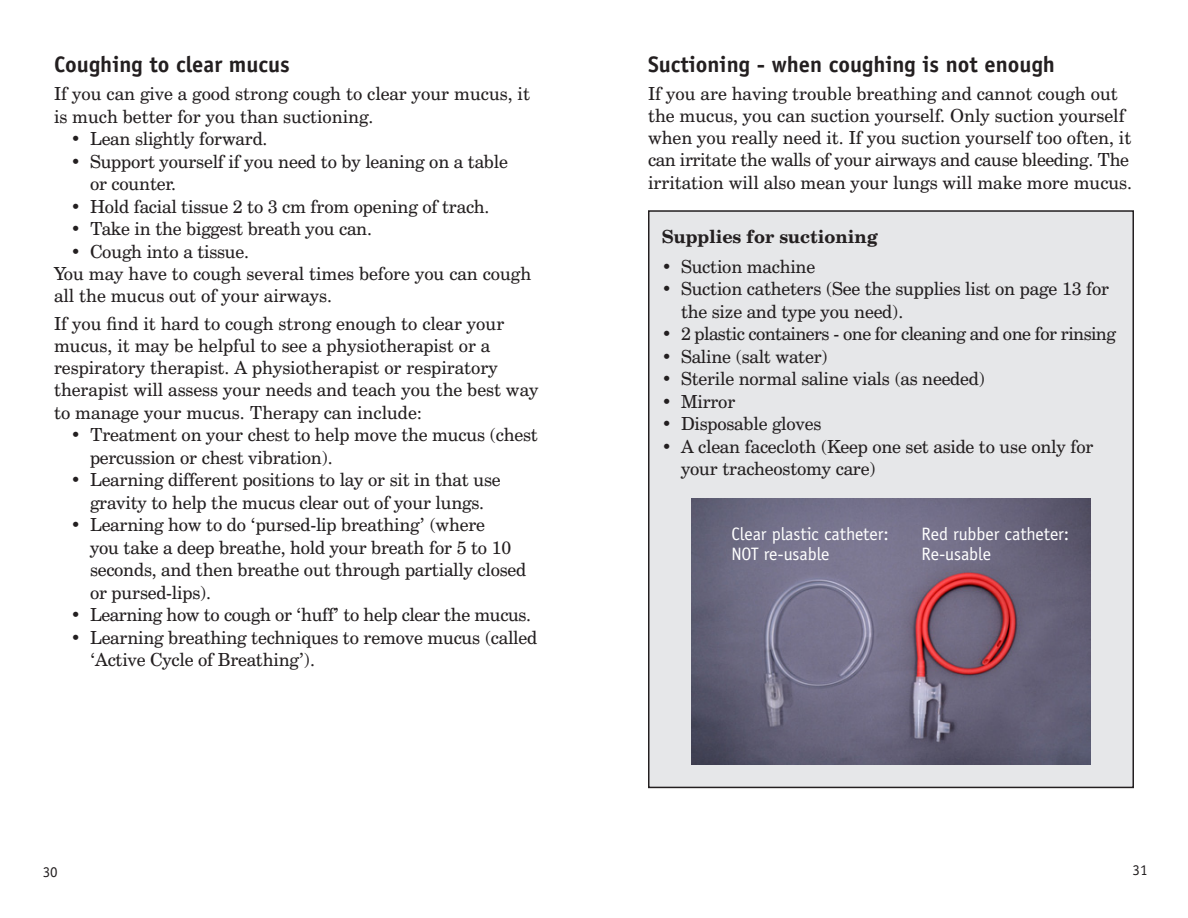
<style>
.page{position:relative;width:1188px;height:918px;background:#fff}
.page>*{position:absolute;margin:0;border:0;box-sizing:border-box;transform-origin:0 0}
.Subhead_1_no_rule{font:700 22.5px "Officina Sans";color:#231f20}
.Bullets{font:18px/22.5px "Century Schoolbook BT";letter-spacing:-.01em;color:#231f20}
.Body_text{font:18px/22px "Century Schoolbook BT";color:#231f20}
.Body_text_bold{font:18px/19.5px "Officina Sans";letter-spacing:-.005em;color:#fff}
.Bullets-2{font:18px "Century Schoolbook BT";letter-spacing:-.03em;color:#231f20}
.Body_text-2{font:700 18px "Century Schoolbook BT";color:#231f20}
.t1{font:15px "Officina Sans";color:#231f20}
</style>
<div class="page">
<div style="left:649px;top:211px;width:484px;height:576px;background:#e6e7e9"></div>
<div style="left:648px;top:210px;width:486px;height:578px;border:2px solid #231f20"></div>
<img style="left:692px;top:499px;width:398px;height:266px">
<p class="Subhead_1_no_rule" style="left:54px;top:50px;width:237px">Coughing to clear mucus</p>
<p class="Body_text" style="left:54px;top:82px;width:478px;line-height:22.5px">If you can give a good strong cough to clear your mucus, it is much better for you than suctioning.</p>
<p class="Bullets" style="left:70px;top:127px;width:198px">• Lean slightly forward.</p>
<p class="Bullets" style="left:90px;top:150px;width:419px;text-indent:-20px">• Support yourself if you need to by leaning on a table or counter.</p>
<p class="Bullets" style="left:70px;top:195px;width:421px">• Hold facial tissue 2 to 3 cm from opening of trach.</p>
<p class="Bullets" style="left:70px;top:217px;width:303px">• Take in the biggest breath you can.</p>
<p class="Bullets" style="left:70px;top:240px;width:180px">• Cough into a tissue.</p>
<p class="Body_text" style="left:54px;top:262px;width:479px">You may have to cough several times before you can cough all the mucus out of your airways.</p>
<p class="Body_text" style="left:54px;top:313px;width:486px">If you find it hard to cough strong enough to clear your mucus, it may be helpful to see a physiotherapist or a respiratory therapist. A physiotherapist or respiratory therapist will assess your needs and teach you the best way to manage your mucus. Therapy can include:</p>
<p class="Bullets" style="left:90px;top:423px;width:449px;text-indent:-20px">• Treatment on your chest to help move the mucus (chest percussion or chest vibration).</p>
<p class="Bullets" style="left:70px;top:468px;width:432px;text-align:center">• Learning different positions to lay or sit in that use gravity to help the mucus clear out of your lungs.</p>
<p class="Bullets" style="left:90px;top:513px;width:438px;text-indent:-20px">• Learning how to do ‘pursed-lip breathing’ (where<br>you take a deep breathe, hold your breath for 5 to 10 seconds, and then breathe out through partially closed or pursed-lips).</p>
<p class="Bullets" style="left:70px;top:603px;width:462px">• Learning how to cough or ‘huff’ to help clear the mucus.</p>
<p class="Bullets" style="left:90px;top:626px;width:449px;text-indent:-20px">• Learning breathing techniques to remove mucus (called ‘Active Cycle of Breathing’).</p>
<p class="Subhead_1_no_rule" style="left:648px;top:50px;width:409px">Suctioning - when coughing is not enough</p>
<p class="Body_text" style="left:648px;top:83px;width:486px">If you are having trouble breathing and cannot cough out the mucus, you can suction yourself. Only suction yourself when you really need it. If you suction yourself too often, it can irritate the walls of your airways and cause bleeding. The irritation will also mean your lungs will make more mucus.</p>
<p class="Body_text-2" style="left:662px;top:226px;width:217px">Supplies for suctioning</p>
<p class="Bullets" style="left:662px;top:255px;width:155px">• Suction machine</p>
<p class="Bullets" style="left:681px;top:277px;width:430px;text-indent:-20px">• Suction catheters (See the supplies list on page 13 for the size and type you need).</p>
<p class="Bullets-2" style="left:662px;top:323px;width:456px">• 2 plastic containers - one for cleaning and one for rinsing</p>
<p class="Bullets" style="left:662px;top:345px;width:168px">• Saline (salt water)</p>
<p class="Bullets" style="left:662px;top:367px;width:325px">• Sterile normal saline vials (as needed)</p>
<p class="Bullets" style="left:662px;top:390px;width:75px">• Mirror</p>
<p class="Bullets" style="left:662px;top:412px;width:161px">• Disposable gloves</p>
<p class="Bullets" style="left:681px;top:435px;width:414px;text-indent:-20px">• A clean facecloth (Keep one set aside to use only for your tracheostomy care)</p>
<p class="Body_text_bold" style="left:732px;top:524px;width:159px">Clear plastic catheter:<br>NOT re-usable</p>
<p class="Body_text_bold" style="left:922px;top:524px;width:149px">Red rubber catheter:<br>Re-usable</p>
<p class="t1" style="left:43px;top:863px;width:16px">30</p>
<p class="t1" style="left:1132px;top:861px;width:16px">31</p>
</div>
